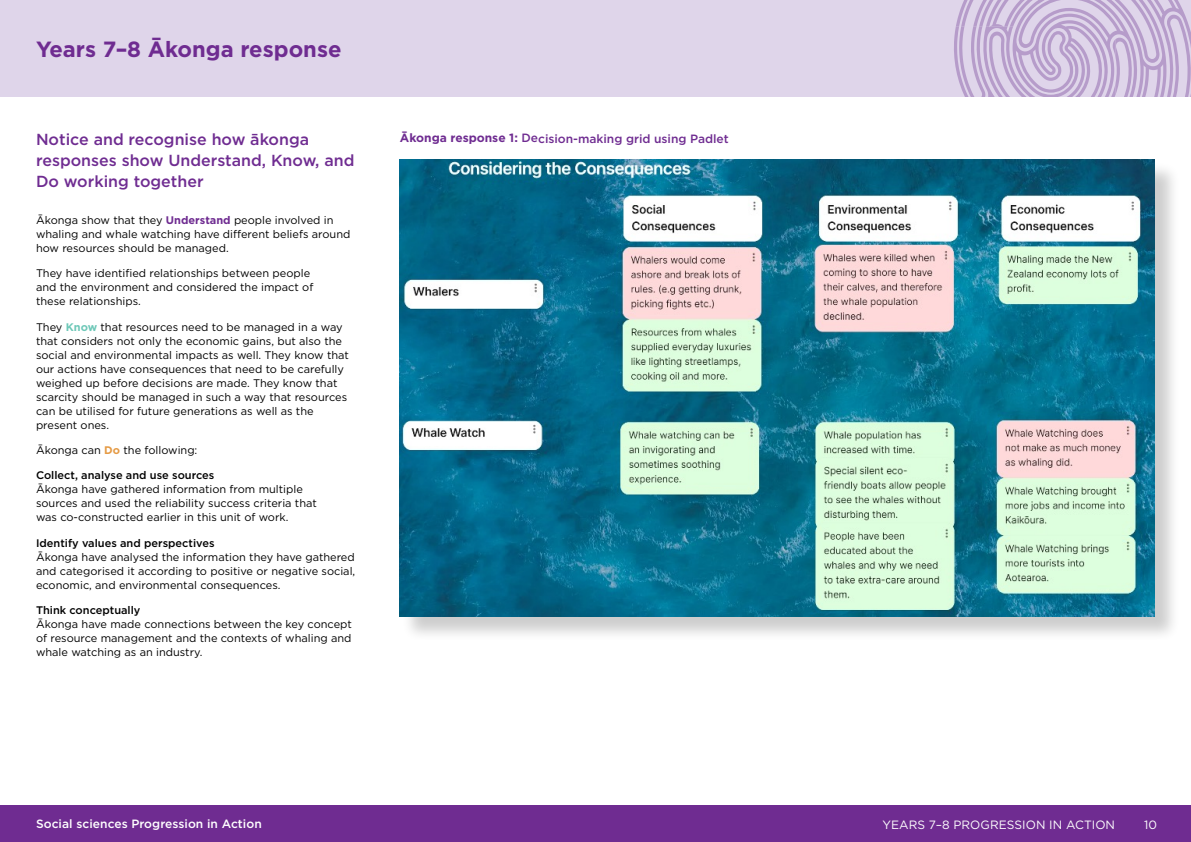
<style>
.page{position:relative;width:1191px;height:842px;background:#fff}
.page>*{position:absolute;margin:0;border:0;box-sizing:border-box;transform-origin:0 0}
.t1{font:700 22px "Gotham";color:#6f2c91}
.t2{font:500 16px/21px "Gotham";color:#6f2c91}
.t3{font:500 12px "Gotham";letter-spacing:-.005em;color:#6f2c91}
.t4{font:500 12px "Gotham";letter-spacing:.005em;color:#fff}
.t5{font:12px "Gotham";letter-spacing:.005em;color:#fff}
.t6{font:11px/14px "Gotham";color:#000}
.t7{font:500 11px "Gotham";color:#000}
.s1{font-weight:700;color:#6f2c91}
.s2{font-weight:700;color:#6ec8b8}
.s3{font-weight:700;color:#e59a44}
.s4{font-weight:700}
</style>
<div class="page">
<div style="left:0;top:0;width:1191px;height:96px;background:#dfd5ea"></div>
<svg style="left:954px;top:0;width:237px;height:96px"></svg>
<div style="left:0;top:806px;width:1191px;height:36px;background:#6f2c91"></div>
<div style="left:401px;top:161px;width:779px;height:481px;background:#000;opacity:.2"></div>
<img style="left:400px;top:160px;width:755px;height:456px">
<h1 class="t1" style="left:36px;top:35px;width:307px">Years 7–8 Ākonga response</h1>
<h2 class="t2" style="left:36px;top:129px;width:320px">Notice and recognise how ākonga responses show Understand, Know, and<br>Do working together</h2>
<p class="t6" style="left:36px;top:213px;width:316px">Ākonga show that they <span class="s1">Understand</span> people involved in whaling and whale watching have different beliefs around how resources should be managed.</p>
<p class="t6" style="left:36px;top:266px;width:279px">They have identified relationships between people and the environment and considered the impact of these relationships.</p>
<p class="t6" style="left:36px;top:319px;width:314px">They <span class="s2">Know</span> that resources need to be managed in a way that considers not only the economic gains, but also the social and environmental impacts as well. They know that our actions have consequences that need to be carefully weighed up before decisions are made. They know that scarcity should be managed in such a way that resources can be utilised for future generations as well as the present ones.</p>
<p class="t6" style="left:36px;top:443px;width:163px">Ākonga can <span class="s3">Do</span> the following:</p>
<p class="t7" style="left:36px;top:468px;width:180px">Collect, analyse and use sources</p>
<p class="t6" style="left:36px;top:482px;width:282px">Ākonga have gathered information from multiple sources and used the reliability success criteria that was co-constructed earlier in this unit of work.</p>
<p class="t7" style="left:36px;top:535px;width:180px">Identify values and perspectives</p>
<p class="t6" style="left:36px;top:549px;width:321px;text-align:justify">Ākonga have analysed the information they have gathered and categorised it according to positive or negative social, economic, and environmental consequences.</p>
<p class="t7" style="left:36px;top:603px;width:106px">Think conceptually</p>
<p class="t6" style="left:36px;top:617px;width:317px;text-align:justify">Ākonga have made connections between the key concept of resource management and the contexts of whaling and whale watching as an industry.</p>
<p class="t3" style="left:400px;top:131px;width:330px"><span class="s4">Ākonga response 1:</span> Decision-making grid using Padlet</p>
<p class="t4" style="left:36px;top:816px;width:227px">Social sciences Progression in Action</p>
<p class="t5" style="left:882px;top:817px;width:234px">YEARS 7–8 PROGRESSION IN ACTION</p>
<p class="t5" style="left:1144px;top:817px;width:14px">10</p>
</div>
